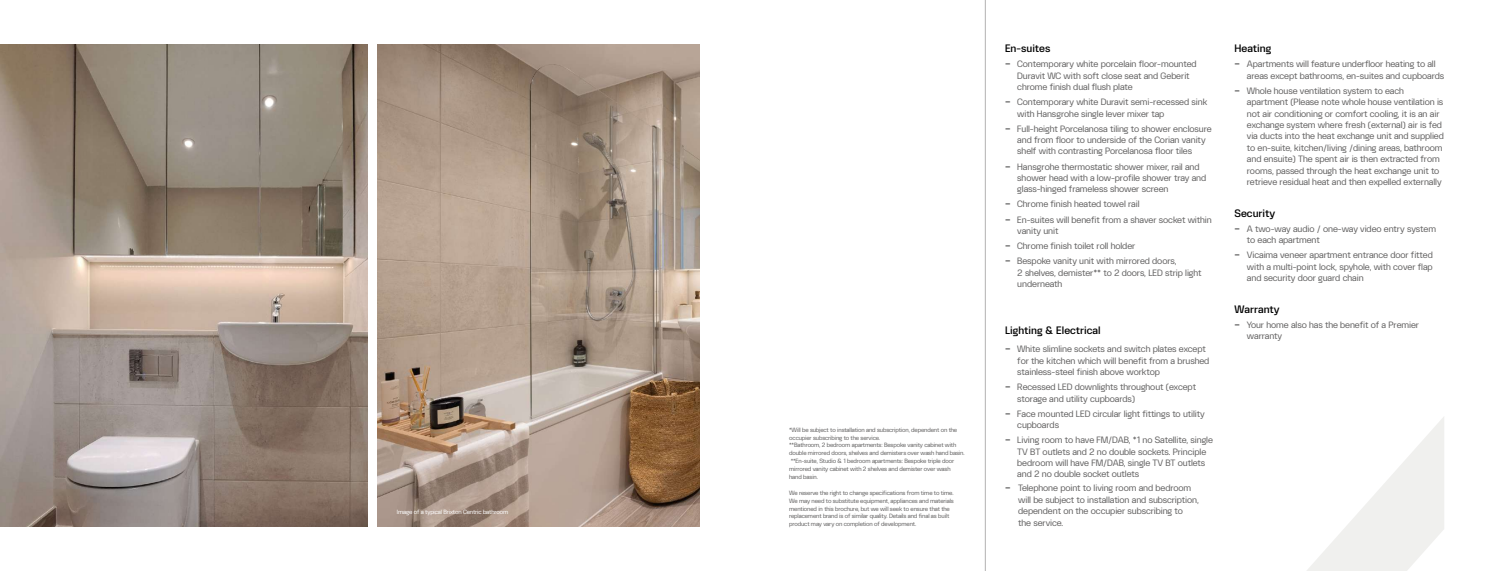
<style>
.page{position:relative;width:1489px;height:571px;background:#fff}
.page>*{position:absolute;margin:0;border:0;box-sizing:border-box;transform-origin:0 0}
.t1{font:500 10.76px "Citizen";color:#000}
.t2{font:9.19px/11.4px "Citizen";letter-spacing:-.01em;color:#646363}
.t3{font:6.12px/7.9px "Citizen";letter-spacing:-.02em;color:#646363}
.t4{font:6.12px "Citizen";letter-spacing:-.02em;color:#fff}
.s1{font-size:10.5px;color:#000}
</style>
<div class="page">
<hr style="left:985px;top:0;width:1px;height:570px;background:#b3b2b2">
<img style="left:0;top:45px;width:367px;height:481px">
<img style="left:377px;top:45px;width:322px;height:481px">
<svg style="left:1308px;top:417px;width:136px;height:153px"></svg>
<p class="t4" style="left:397px;top:507px;width:113px">Image of a typical Brixton Centric bathroom</p>
<p class="t3" style="left:789px;top:425px;width:177px">*Will be subject to installation and subscription, dependent on the occupier subscribing to the service.<br>**Bathroom, 2 bedroom apartments: Bespoke vanity cabinet with double mirrored doors, shelves and demisters over wash hand basin. **En-suite, Studio &amp; 1 bedroom apartments: Bespoke triple door mirrored vanity cabinet with 2 shelves and demister over wash hand basin.</p>
<p class="t3" style="left:789px;top:488px;width:166px">We reserve the right to change specifications from time to time.<br>We may need to substitute equipment, appliances and materials mentioned in this brochure, but we will seek to ensure that the replacement brand is of similar quality. Details and final as built product may vary on completion of development.</p>
<p class="t1" style="left:1005px;top:42px;width:47px">En-suites</p>
<p class="t2" style="left:1017px;top:58px;width:181px;text-indent:-12px"><span class="s1">–</span> Contemporary white porcelain floor-mounted<br>Duravit WC with soft close seat and Geberit chrome finish dual flush plate</p>
<p class="t2" style="left:1017px;top:96px;width:191px;text-indent:-12px"><span class="s1">–</span> Contemporary white Duravit semi-recessed sink with Hansgrohe single lever mixer tap</p>
<p class="t2" style="left:1017px;top:123px;width:196px;text-indent:-12px"><span class="s1">–</span> Full-height Porcelanosa tiling to shower enclosure and from floor to underside of the Corian vanity shelf with contrasting Porcelanosa floor tiles</p>
<p class="t2" style="left:1017px;top:160px;width:190px;text-indent:-12px"><span class="s1">–</span> Hansgrohe thermostatic shower mixer, rail and shower head with a low-profile shower tray and glass-hinged frameless shower screen</p>
<p class="t2" style="left:1005px;top:198px;width:136px"><span class="s1">–</span> Chrome finish heated towel rail</p>
<p class="t2" style="left:1017px;top:213px;width:196px;text-indent:-12px"><span class="s1">–</span> En-suites will benefit from a shaver socket within vanity unit</p>
<p class="t2" style="left:1005px;top:240px;width:132px"><span class="s1">–</span> Chrome finish toilet roll holder</p>
<p class="t2" style="left:1017px;top:255px;width:186px;text-indent:-12px"><span class="s1">–</span> Bespoke vanity unit with mirrored doors,<br>2 shelves, demister** to 2 doors, LED strip light underneath</p>
<p class="t1" style="left:1005px;top:323px;width:97px">Lighting &amp; Electrical</p>
<p class="t2" style="left:1017px;top:343px;width:193px;text-indent:-12px"><span class="s1">–</span> White slimline sockets and switch plates except for the kitchen which will benefit from a brushed stainless-steel finish above worktop</p>
<p class="t2" style="left:1017px;top:381px;width:180px;text-indent:-12px"><span class="s1">–</span> Recessed LED downlights throughout (except storage and utility cupboards)</p>
<p class="t2" style="left:1017px;top:407px;width:189px;text-indent:-12px"><span class="s1">–</span> Face mounted LED circular light fittings to utility cupboards</p>
<p class="t2" style="left:1017px;top:434px;width:197px;text-indent:-12px"><span class="s1">–</span> Living room to have FM/DAB, *1 no Satellite, single TV BT outlets and 2 no double sockets. Principle bedroom will have FM/DAB, single TV BT outlets and 2 no double socket outlets</p>
<p class="t2" style="left:1018px;top:482px;width:182px;text-indent:-13px"><span class="s1">–</span> Telephone point to living room and bedroom will be subject to installation and subscription, dependent on the occupier subscribing to<br>the service.</p>
<p class="t1" style="left:1234px;top:42px;width:38px">Heating</p>
<p class="t2" style="left:1246px;top:58px;width:199px;text-indent:-12px"><span class="s1">–</span> Apartments will feature underfloor heating to all areas except bathrooms, en-suites and cupboards</p>
<p class="t2" style="left:1246px;top:85px;width:198px;text-indent:-12px"><span class="s1">–</span> Whole house ventilation system to each apartment (Please note whole house ventilation is not air conditioning or comfort cooling, it is an air exchange system where fresh (external) air is fed via ducts into the heat exchange unit and supplied to en-suite, kitchen/living /dining areas, bathroom and ensuite) The spent air is then extracted from rooms, passed through the heat exchange unit to retrieve residual heat and then expelled externally</p>
<p class="t1" style="left:1234px;top:206px;width:42px">Security</p>
<p class="t2" style="left:1246px;top:222px;width:191px;text-indent:-12px"><span class="s1">–</span> A two-way audio / one-way video entry system to each apartment</p>
<p class="t2" style="left:1246px;top:249px;width:187px;text-align:justify;text-indent:-12px"><span class="s1">–</span> Vicaima veneer apartment entrance door fitted with a multi-point lock, spyhole, with cover flap and security door guard chain</p>
<p class="t1" style="left:1234px;top:302px;width:47px">Warranty</p>
<p class="t2" style="left:1246px;top:318px;width:174px;text-indent:-12px"><span class="s1">–</span> Your home also has the benefit of a Premier warranty</p>
</div>
